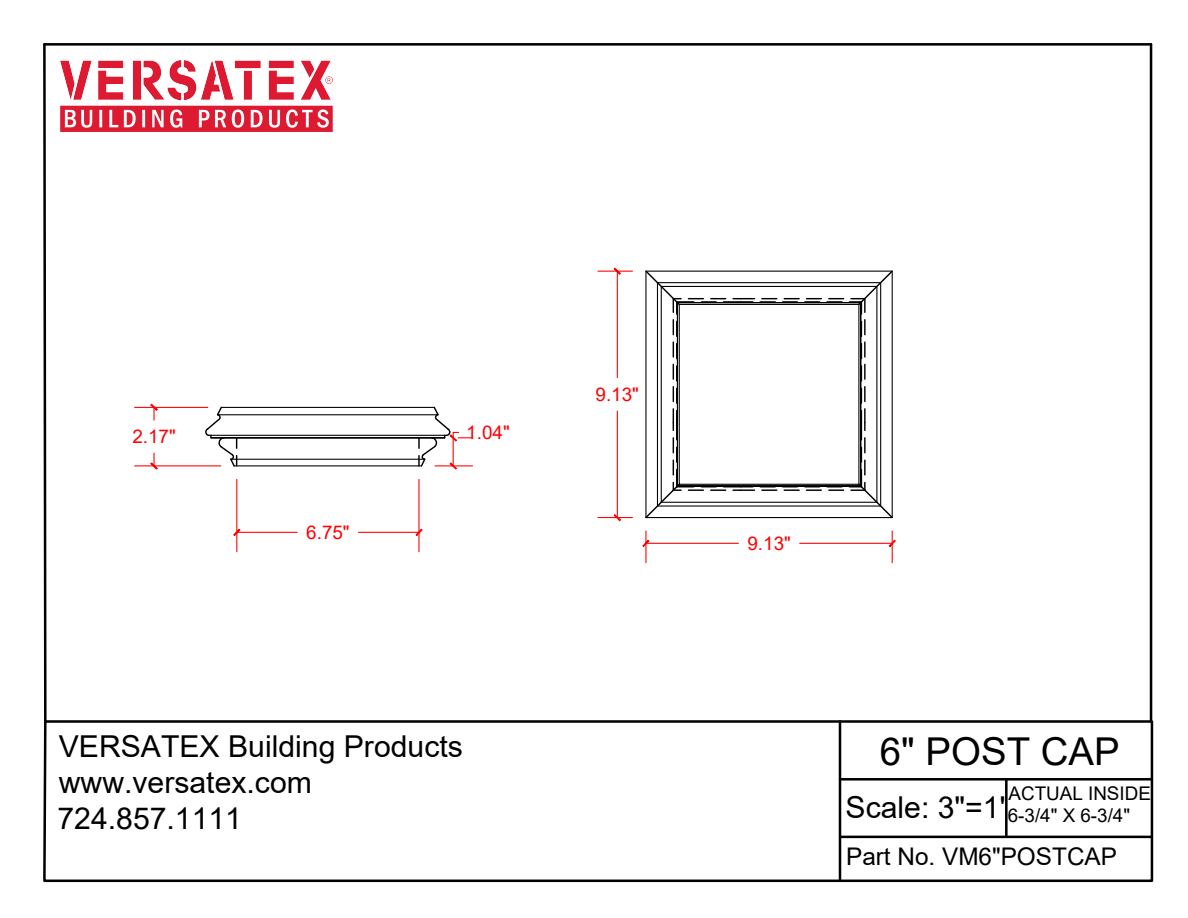
<style>
.page{position:relative;width:1188px;height:918px;background:#fff}
.page>*{position:absolute;margin:0;border:0;box-sizing:border-box;transform-origin:0 0}
.t1{font:38.4px "Arial";color:#000}
.t2{font:30.15px/36px "Arial";color:#000}
.t3{font:24.3px "Arial";color:#000}
.t4{font:18.9px/22.6px "Arial";color:#000}
.t5{font:18.9px "Arial";color:#f00}
</style>
<div class="page">
<svg style="left:204px;top:406px;width:33px;height:61px"></svg>
<svg style="left:645px;top:270px;width:248px;height:249px"></svg>
<div style="left:679px;top:304px;width:180px;height:181px;border:1px solid #000"></div>
<hr style="left:221px;top:407px;width:213px;height:1px;background:#000">
<hr style="left:218px;top:414px;width:220px;height:1px;background:#000">
<hr style="left:209px;top:435px;width:237px;height:1px;background:#000">
<hr style="left:211px;top:437px;width:234px;height:1px;background:#000">
<hr style="left:231px;top:459px;width:194px;height:1px;background:#000">
<hr style="left:234px;top:465px;width:188px;height:1px;background:#000">
<svg style="left:43px;top:719px;width:1111px;height:164px"></svg>
<hr style="left:839px;top:722px;width:2px;height:159px;background:#000">
<hr style="left:840px;top:778px;width:311px;height:3px;background:#000">
<hr style="left:841px;top:836px;width:310px;height:2px;background:#000">
<hr style="left:1005px;top:779px;width:3px;height:58px;background:#000">
<hr style="left:1150px;top:44px;width:2px;height:678px;background:#000">
<svg style="left:43px;top:43px;width:5px;height:681px"></svg>
<hr style="left:44px;top:43px;width:1107px;height:3px;background:#000">
<hr style="left:236px;top:479px;width:1px;height:73px;background:#f00">
<hr style="left:418px;top:479px;width:2px;height:73px;background:#f00">
<hr style="left:237px;top:532px;width:60px;height:1px;background:#f00">
<hr style="left:358px;top:532px;width:61px;height:1px;background:#f00">
<svg style="left:233px;top:529px;width:8px;height:7px"></svg>
<svg style="left:415px;top:529px;width:8px;height:7px"></svg>
<hr style="left:598px;top:517px;width:34px;height:1px;background:#f00">
<hr style="left:598px;top:271px;width:34px;height:1px;background:#f00">
<hr style="left:617px;top:411px;width:1px;height:107px;background:#f00">
<hr style="left:617px;top:271px;width:1px;height:107px;background:#f00">
<svg style="left:614px;top:514px;width:7px;height:7px"></svg>
<svg style="left:614px;top:268px;width:7px;height:7px"></svg>
<hr style="left:645px;top:531px;width:2px;height:32px;background:#f00">
<hr style="left:892px;top:531px;width:1px;height:32px;background:#f00">
<hr style="left:646px;top:543px;width:92px;height:1px;background:#f00">
<hr style="left:800px;top:543px;width:92px;height:1px;background:#f00">
<svg style="left:642px;top:540px;width:8px;height:7px"></svg>
<svg style="left:889px;top:540px;width:7px;height:7px"></svg>
<hr style="left:135px;top:465px;width:86px;height:1px;background:#f00">
<hr style="left:135px;top:407px;width:73px;height:1px;background:#f00">
<svg style="left:150px;top:453px;width:8px;height:17px"></svg>
<svg style="left:150px;top:404px;width:8px;height:16px"></svg>
<svg style="left:418px;top:406px;width:55px;height:64px"></svg>
<img style="left:61px;top:61px;width:271px;height:70px">
<p class="t5" style="left:132px;top:424px;width:45px">2.17"</p>
<p class="t5" style="left:466px;top:419px;width:45px">1.04"</p>
<p class="t5" style="left:306px;top:519px;width:45px">6.75"</p>
<p class="t2" style="left:58px;top:728px;width:407px">VERSATEX Building Products www.versatex.com<br>724.857.1111</p>
<p class="t5" style="left:596px;top:381px;width:45px">9.13"</p>
<p class="t5" style="left:747px;top:530px;width:45px">9.13"</p>
<p class="t1" style="left:880px;top:725px;width:241px">6" POST CAP</p>
<p class="t2" style="left:846px;top:790px;width:161px">Scale: 3"=1'</p>
<p class="t3" style="left:846px;top:840px;width:272px">Part No. VM6"POSTCAP</p>
<p class="t4" style="left:1008px;top:782px;width:145px">ACTUAL INSIDE<br>6-3/4" X 6-3/4"</p>
</div>
